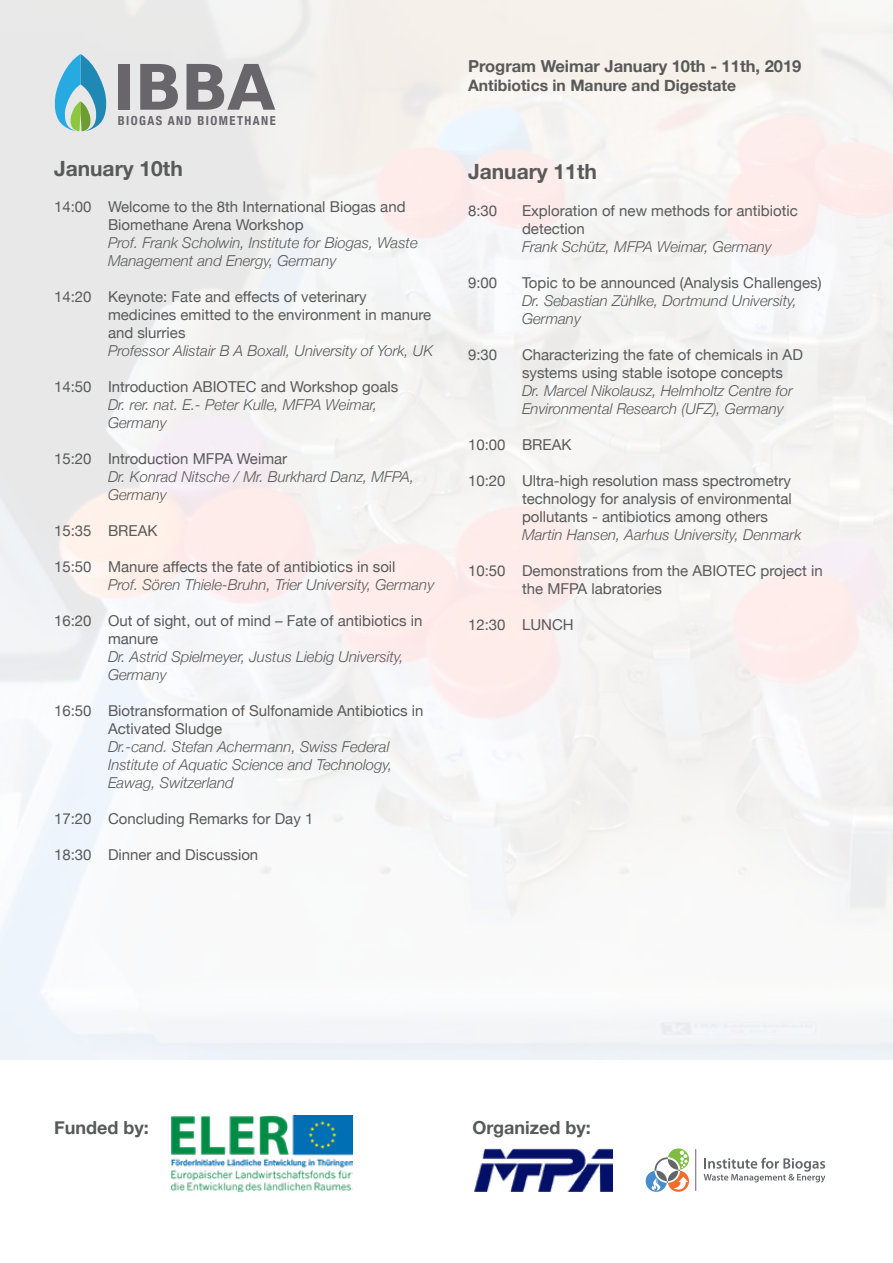
<style>
.page{position:relative;width:893px;height:1263px;background:#fff}
.page>*{position:absolute;margin:0;border:0;box-sizing:border-box;transform-origin:0 0}
.t1{font:700 21px "Helvetica Neue";color:#585959}
.t2{font:700 18px "Helvetica Neue";color:#585959}
.t3{font:700 16.5px "Helvetica Neue";color:#585959}
.t4{font:700 15.75px "Helvetica Neue";color:#585959}
.t5{font:15px/18px "Helvetica Neue";color:#585959}
.t6{font:italic 300 15px/18px "Helvetica Neue";color:#585959}
.t7{font:700 condensed 12.45px "Helvetica Neue";letter-spacing:.115em;color:#69666b}
</style>
<div class="page">
<div style="left:0;top:0;width:893px;height:1062px;background:linear-gradient(to right,#f1f1f2,#f8f4f3)"></div>
<div style="left:118px;top:64px;width:12px;height:46px;background:#69666b"></div>
<svg style="left:140px;top:64px;width:38px;height:46px;background:#88868a"></svg>
<svg style="left:187px;top:64px;width:88px;height:46px;background:#9d9b9e"></svg>
<svg style="left:54px;top:54px;width:53px;height:77px;background:#84bec8"></svg>
<hr style="left:695px;top:1149px;width:1px;height:41px;background:#636569">
<svg style="left:646px;top:1148px;width:43px;height:44px"></svg>
<svg style="left:704px;top:1158px;width:121px;height:24px"></svg>
<img style="left:474px;top:1148px;width:138px;height:43px">
<img style="left:172px;top:1115px;width:181px;height:77px">
<p class="t7" style="left:118px;top:110px;width:159px">BIOGAS AND BIOMETHANE</p>
<h1 class="t1" style="left:54px;top:152px;width:130px">January 10th</h1>
<p class="t5" style="left:108px;top:198px;width:299px;text-indent:-54px">14:00 Welcome to the 8th International Biogas and<br>Biomethane Arena Workshop</p>
<p class="t6" style="left:108px;top:232px;width:311px">Prof. Frank Scholwin, Institute for Biogas, Waste<br>Management and Energy, Germany</p>
<p class="t5" style="left:108px;top:288px;width:325px;text-indent:-54px">14:20 Keynote: Fate and effects of veterinary medicines emitted to the environment in manure and slurries</p>
<p class="t6" style="left:108px;top:340px;width:327px">Professor Alistair B A Boxall, University of York, UK</p>
<p class="t5" style="left:54px;top:378px;width:346px">14:50 Introduction ABIOTEC and Workshop goals</p>
<p class="t6" style="left:108px;top:394px;width:271px">Dr. rer. nat. E.- Peter Kulle, MFPA Weimar,<br>Germany</p>
<p class="t5" style="left:54px;top:450px;width:235px">15:20 Introduction MFPA Weimar</p>
<p class="t6" style="left:108px;top:466px;width:308px">Dr. Konrad Nitsche / Mr. Burkhard Danz, MFPA,<br>Germany</p>
<p class="t5" style="left:54px;top:522px;width:105px">15:35 BREAK</p>
<p class="t5" style="left:54px;top:558px;width:343px">15:50 Manure affects the fate of antibiotics in soil</p>
<p class="t6" style="left:108px;top:574px;width:328px">Prof. Sören Thiele-Bruhn, Trier University, Germany</p>
<p class="t5" style="left:108px;top:612px;width:316px;text-indent:-54px">16:20 Out of sight, out of mind – Fate of antibiotics in manure</p>
<p class="t6" style="left:108px;top:646px;width:297px">Dr. Astrid Spielmeyer, Justus Liebig University,<br>Germany</p>
<p class="t5" style="left:108px;top:702px;width:317px;text-indent:-54px">16:50 Biotransformation of Sulfonamide Antibiotics in<br>Activated Sludge</p>
<p class="t6" style="left:108px;top:736px;width:286px">Dr.-cand. Stefan Achermann, Swiss Federal<br>Institute of Aquatic Science and Technology,<br>Eawag, Switzerland</p>
<p class="t5" style="left:54px;top:810px;width:261px">17:20 Concluding Remarks for Day 1</p>
<p class="t5" style="left:54px;top:846px;width:206px">18:30 Dinner and Discussion</p>
<p class="t3" style="left:468px;top:53px;width:335px">Program Weimar January 10th - 11th, 2019</p>
<p class="t4" style="left:468px;top:73px;width:269px">Antibiotics in Manure and Digestate</p>
<h1 class="t1" style="left:468px;top:155px;width:130px">January 11th</h1>
<p class="t5" style="left:468px;top:203px;width:31px">8:30</p>
<p class="t5" style="left:522px;top:203px;width:277px">Exploration of new methods for antibiotic detection</p>
<p class="t6" style="left:522px;top:237px;width:251px">Frank Schütz, MFPA Weimar, Germany</p>
<p class="t5" style="left:468px;top:275px;width:31px">9:00</p>
<p class="t5" style="left:522px;top:275px;width:301px">Topic to be announced (Analysis Challenges)</p>
<p class="t6" style="left:522px;top:291px;width:276px">Dr. Sebastian Zühlke, Dortmund University,<br>Germany</p>
<p class="t5" style="left:468px;top:347px;width:31px">9:30</p>
<p class="t5" style="left:522px;top:347px;width:282px">Characterizing the fate of chemicals in AD systems using stable isotope concepts</p>
<p class="t6" style="left:522px;top:381px;width:272px">Dr. Marcel Nikolausz, Helmholtz Centre for<br>Environmental Research (UFZ), Germany</p>
<p class="t5" style="left:468px;top:437px;width:105px">10:00 BREAK</p>
<p class="t5" style="left:522px;top:473px;width:271px;text-align:justify;text-indent:-54px">10:20 Ultra-high resolution mass spectrometry technology for analysis of environmental pollutants - antibiotics among others</p>
<p class="t6" style="left:522px;top:525px;width:281px">Martin Hansen, Aarhus University, Denmark</p>
<p class="t5" style="left:522px;top:563px;width:302px;text-indent:-54px">10:50 Demonstrations from the ABIOTEC project in the MFPA labratories</p>
<p class="t5" style="left:468px;top:617px;width:107px">12:30 LUNCH</p>
<p class="t2" style="left:54px;top:1113px;width:96px">Funded by:</p>
<p class="t2" style="left:472px;top:1113px;width:120px">Organized by:</p>
</div>
